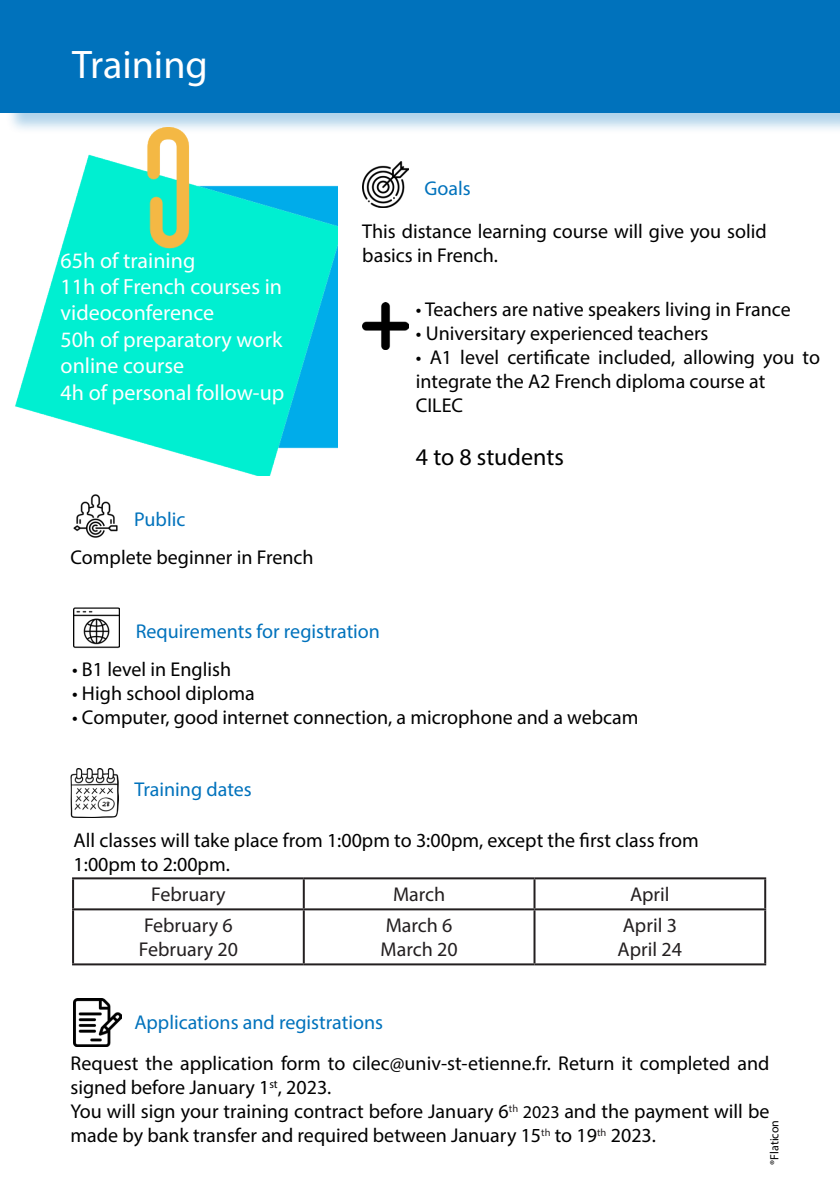
<style>
.page{position:relative;width:840px;height:1191px;background:#fff}
.page>*{position:absolute;margin:0;border:0;box-sizing:border-box;transform-origin:0 0}
.t1{font:40px "Myriad Pro";color:#fff}
.t2{font:24px "Myriad Pro";color:#000}
.t3{font:22px "Myriad Pro";color:#fff}
.t4{font:20px/24px "Myriad Pro";color:#000}
.t5{font:20px "Myriad Pro";color:#0072bc}
.t6{font:20px "Myriad Pro";color:#231f20}
.t7{font:12px "Myriad Pro";color:#000}
.s1{font-size:18px}
</style>
<div class="page">
<div style="left:5px;top:0;width:834px;height:134px;background:#0072bc;opacity:.31"></div>
<div style="left:0;top:0;width:839px;height:112px;background:#0072bc"></div>
<img style="left:5px;top:127px;width:332px;height:348px">
<img style="left:74px;top:999px;width:47px;height:47px">
<img style="left:70px;top:769px;width:48px;height:48px">
<img style="left:73px;top:494px;width:45px;height:44px">
<hr style="left:72px;top:877px;width:231px;height:2px;background:#231f20">
<hr style="left:72px;top:879px;width:2px;height:29px;background:#231f20">
<hr style="left:303px;top:877px;width:231px;height:2px;background:#231f20">
<hr style="left:302px;top:879px;width:2px;height:29px;background:#231f20">
<hr style="left:534px;top:877px;width:231px;height:2px;background:#231f20">
<hr style="left:533px;top:879px;width:2px;height:29px;background:#231f20">
<hr style="left:763px;top:879px;width:2px;height:29px;background:#231f20">
<hr style="left:72px;top:908px;width:231px;height:2px;background:#231f20">
<hr style="left:72px;top:910px;width:2px;height:53px;background:#231f20">
<hr style="left:303px;top:908px;width:231px;height:2px;background:#231f20">
<hr style="left:302px;top:910px;width:2px;height:53px;background:#231f20">
<hr style="left:534px;top:908px;width:231px;height:2px;background:#231f20">
<hr style="left:533px;top:910px;width:2px;height:53px;background:#231f20">
<hr style="left:763px;top:910px;width:2px;height:53px;background:#231f20">
<hr style="left:72px;top:963px;width:231px;height:2px;background:#231f20">
<hr style="left:303px;top:963px;width:231px;height:2px;background:#231f20">
<hr style="left:534px;top:963px;width:231px;height:2px;background:#231f20">
<img style="left:74px;top:607px;width:46px;height:42px">
<img style="left:362px;top:161px;width:46px;height:47px">
<img style="left:362px;top:303px;width:46px;height:46px">
<p class="t1" style="left:72px;top:40px;width:137px">Training</p>
<p class="t3" style="left:61px;top:247px;width:136px">65h of training</p>
<p class="t3" style="left:61px;top:273px;width:223px">11h of French courses in</p>
<p class="t3" style="left:61px;top:299px;width:155px">videoconference</p>
<p class="t3" style="left:61px;top:326px;width:223px">50h of preparatory work</p>
<p class="t3" style="left:61px;top:352px;width:125px">online course</p>
<p class="t3" style="left:61px;top:379px;width:225px">4h of personal follow-up</p>
<p class="t5" style="left:134px;top:506px;width:53px">Public</p>
<p class="t4" style="left:70px;top:545px;width:244px">Complete beginner in French</p>
<p class="t5" style="left:424px;top:176px;width:48px">Goals</p>
<p class="t4" style="left:362px;top:219px;width:406px">This distance learning course will give you solid basics in French.</p>
<p class="t4" style="left:415px;top:297px;width:376px">• Teachers are native speakers living in France</p>
<p class="t4" style="left:415px;top:321px;width:294px">• Universitary experienced teachers</p>
<p class="t4" style="left:415px;top:345px;width:405px">• A1 level certificate included, allowing you to integrate the A2 French diploma course at</p>
<p class="t4" style="left:415px;top:393px;width:49px">CILEC</p>
<p class="t2" style="left:415px;top:442px;width:149px">4 to 8 students</p>
<p class="t5" style="left:136px;top:618px;width:246px">Requirements for registration</p>
<p class="t4" style="left:72px;top:657px;width:160px">• B1 level in English</p>
<p class="t4" style="left:72px;top:681px;width:184px">• High school diploma</p>
<p class="t4" style="left:72px;top:705px;width:567px">• Computer, good internet connection, a microphone and a webcam</p>
<p class="t5" style="left:134px;top:776px;width:119px">Training dates</p>
<p class="t4" style="left:74px;top:828px;width:626px">All classes will take place from 1:00pm to 3:00pm, except the first class from<br>1:00pm to 2:00pm.</p>
<p class="t6" style="left:151px;top:882px;width:76px">February</p>
<p class="t6" style="left:393px;top:882px;width:54px">March</p>
<p class="t6" style="left:629px;top:882px;width:41px">April</p>
<p class="t6" style="left:144px;top:913px;width:90px">February 6</p>
<p class="t6" style="left:139px;top:937px;width:100px">February 20</p>
<p class="t6" style="left:385px;top:913px;width:68px">March 6</p>
<p class="t6" style="left:380px;top:937px;width:78px">March 20</p>
<p class="t6" style="left:622px;top:913px;width:56px">April 3</p>
<p class="t6" style="left:617px;top:937px;width:66px">April 24</p>
<p class="t5" style="left:134px;top:1010px;width:250px">Applications and registrations</p>
<p class="t4" style="left:70px;top:1051px;width:700px">Request the application form to cilec@univ-st-etienne.fr. Return it completed and signed before January 1<sup>st</sup>, 2023.</p>
<p class="t4" style="left:70px;top:1099px;width:700px">You will sign your training contract before January 6<sup>th</sup> <span class="s1">2023</span> and the payment will be made by bank transfer and required between January 15<sup>th</sup> to 19<sup>th</sup> 2023.</p>
<p class="t7" style="left:766px;top:1164px;width:46px;rotate:-90deg">®Flaticon</p>
</div>
